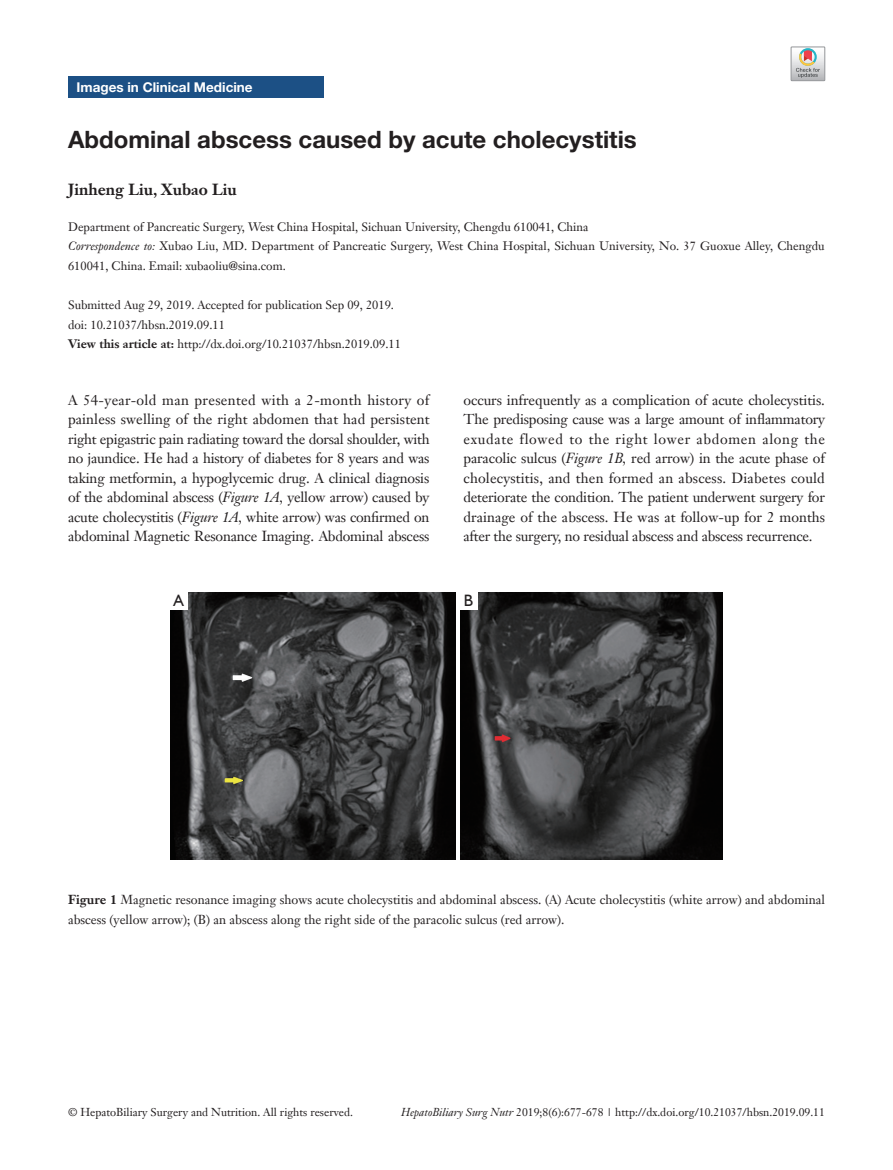
<style>
.page{position:relative;width:893px;height:1170px;background:#fff}
.page>*{position:absolute;margin:0;border:0;box-sizing:border-box;transform-origin:0 0}
.文题{font:700 24px "Helvetica Neue LT Pro";color:#231f20}
.t1{font:16.5px "Humanist 521 BT";color:#231f20}
.作者{font:700 15.75px "Janson Text LT";color:#231f20}
.t2{font:14.25px/19.5px "Janson Text LT";letter-spacing:-.015em;color:#231f20;text-align:justify}
.t3{font:700 13.5px "Helvetica Neue LT Pro";color:#fff}
.二级标题下沉{font:12.75px/19.5px "Janson Text LT";color:#231f20}
.单位{font:12px/19.5px "Janson Text LT";color:#231f20}
.t4{font:11.25px "Janson Text LT";color:#231f20}
.s1{font-style:italic}
.s2{font-weight:700}
</style>
<div class="page">
<div style="left:68px;top:77px;width:255px;height:21px;background:#1c5085"></div>
<img style="left:170px;top:592px;width:286px;height:267px">
<img style="left:460px;top:592px;width:263px;height:267px">
<div style="left:170px;top:592px;width:17px;height:17px;background:#fff"></div>
<div style="left:460px;top:592px;width:17px;height:17px;background:#fff"></div>
<svg style="left:791px;top:47px;width:34px;height:34px"></svg>
<p class="t3" style="left:77px;top:79px;width:178px">Images in Clinical Medicine</p>
<p class="文题" style="left:68px;top:124px;width:570px">Abdominal abscess caused by acute cholecystitis</p>
<p class="作者" style="left:68px;top:179px;width:170px">Jinheng Liu, Xubao Liu</p>
<p class="单位" style="left:68px;top:217px;width:522px">Department of Pancreatic Surgery, West China Hospital, Sichuan University, Chengdu 610041, China</p>
<p class="单位" style="left:68px;top:236px;width:758px"><span class="s1">Correspondence to:</span> Xubao Liu, MD. Department of Pancreatic Surgery, West China Hospital, Sichuan University, No. 37 Guoxue Alley, Chengdu<br>610041, China. Email: xubaoliu@sina.com.</p>
<p class="单位" style="left:68px;top:295px;width:328px">Submitted Aug 29, 2019. Accepted for publication Sep 09, 2019.</p>
<p class="单位" style="left:68px;top:314px;width:158px">doi: 10.21037/hbsn.2019.09.11</p>
<p class="单位" style="left:68px;top:334px;width:334px"><span class="s2">View this article at:</span> http://dx.doi.org/10.21037/hbsn.2019.09.11</p>
<p class="t2" style="left:68px;top:389px;width:363px">A 54-year-old man presented with a 2-month history of painless swelling of the right abdomen that had persistent right epigastric pain radiating toward the dorsal shoulder, with no jaundice. He had a history of diabetes for 8 years and was taking metformin, a hypoglycemic drug. A clinical diagnosis of the abdominal abscess (<span class="s1">Figure 1A,</span> yellow arrow) caused by acute cholecystitis (<span class="s1">Figure 1A,</span> white arrow) was confirmed on abdominal Magnetic Resonance Imaging. Abdominal abscess</p>
<p class="t2" style="left:463px;top:389px;width:363px">occurs infrequently as a complication of acute cholecystitis.<br>The predisposing cause was a large amount of inflammatory exudate flowed to the right lower abdomen along the paracolic sulcus (<span class="s1">Figure 1B,</span> red arrow) in the acute phase of cholecystitis, and then formed an abscess. Diabetes could deteriorate the condition. The patient underwent surgery for drainage of the abscess. He was at follow-up for 2 months after the surgery, no residual abscess and abscess recurrence.</p>
<p class="t1" style="left:173px;top:590px;width:12px">A</p>
<p class="t1" style="left:464px;top:590px;width:11px">B</p>
<p class="二级标题下沉" style="left:68px;top:889px;width:758px"><span class="s2">Figure 1</span> Magnetic resonance imaging shows acute cholecystitis and abdominal abscess. (A) Acute cholecystitis (white arrow) and abdominal abscess (yellow arrow); (B) an abscess along the right side of the paracolic sulcus (red arrow).</p>
<p class="t4" style="left:68px;top:1104px;width:287px">© HepatoBiliary Surgery and Nutrition. All rights reserved.</p>
<p class="t4" style="left:401px;top:1104px;width:425px"><span class="s1">HepatoBiliary Surg Nutr</span> 2019;8(6):677-678 | http://dx.doi.org/10.21037/hbsn.2019.09.11</p>
</div>
